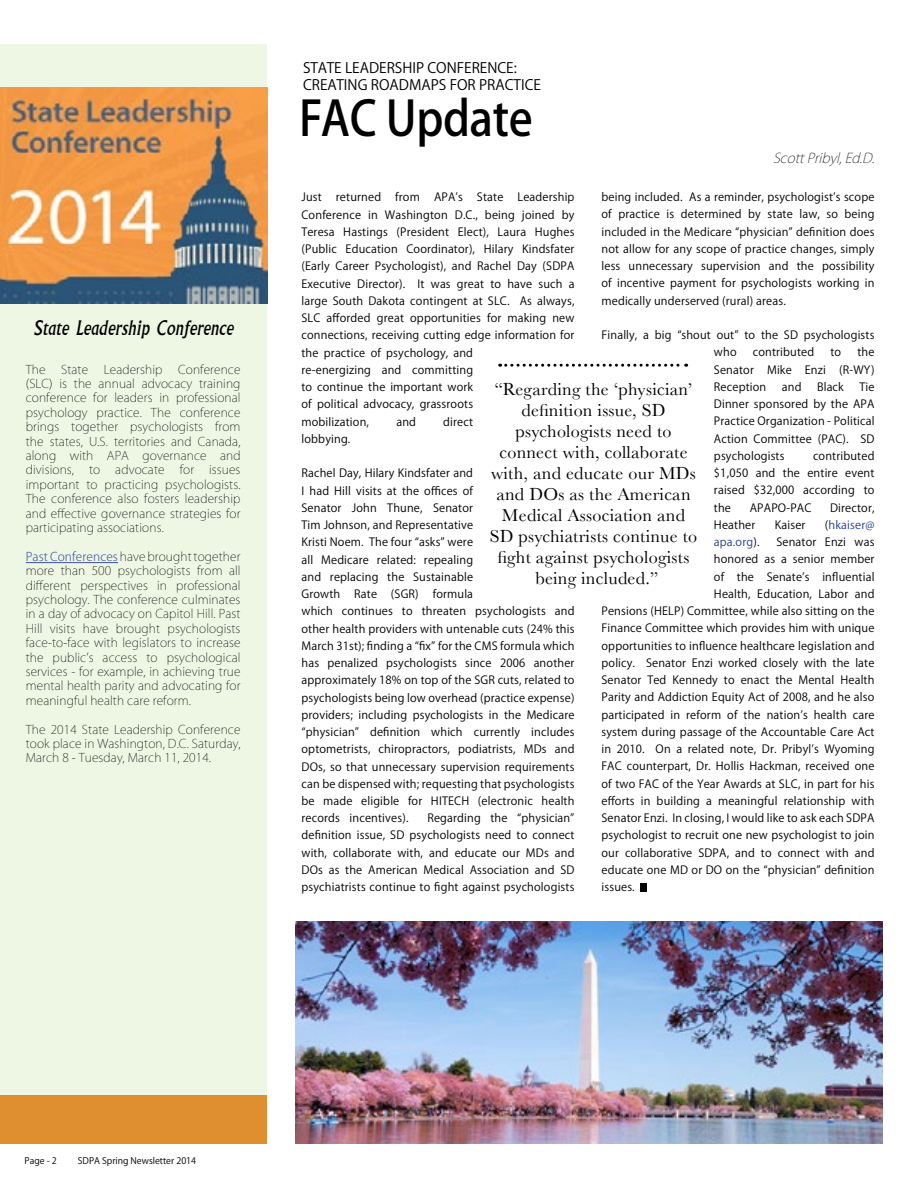
<style>
.page{position:relative;width:918px;height:1188px;background:#fff}
.page>*{position:absolute;margin:0;border:0;box-sizing:border-box;transform-origin:0 0}
.t1{font:500 47.85px "Koz Go Pro";letter-spacing:-.01em;color:#000;scale:.93 1}
.t2{font:italic 19.5px "Albertus";letter-spacing:.01em;color:#000}
.t3{font:18px/21px "Baskerville";letter-spacing:.015em;color:#000;text-align:center}
.t4{font:14.25px/17.1px "Koz Go Pro";color:#000}
.t5{font:italic 200 13.5px "Koz Go Pro";color:#000}
.t6{font:200 12px/14.4px "Koz Go Pro";letter-spacing:.01em;color:#000;text-align:justify}
.t7{font:11.25px/17.2px "Koz Go Pro";letter-spacing:.015em;color:#000;text-align:justify}
.t8{font:11.25px "Koz Go Pro";letter-spacing:.015em;color:#25408f}
.t9{font:9px "Koz Go Pro";color:#000}
.s1{font-weight:300;color:#4053a4}
.s2{color:#000}
</style>
<div class="page">
<div style="left:0;top:44px;width:267px;height:1052px;background:#eef6e4"></div>
<img style="left:0;top:87px;width:267px;height:216px">
<hr style="left:26px;top:562px;width:92px;height:1px;background:#4053a4">
<img style="left:295px;top:921px;width:588px;height:223px">
<div style="left:0;top:1096px;width:267px;height:48px;background:#df8f2f"></div>
<svg style="left:500px;top:364px;width:187px;height:3px"></svg>
<div style="left:641px;top:883px;width:6px;height:9px;background:#000"></div>
<h2 class="t2" style="left:33px;top:317px;width:201px">State Leadership Conference</h2>
<p class="t6" style="left:26px;top:362px;width:216px;text-indent:152px">Conference (SLC) is the annual advocacy training conference for leaders in professional psychology practice. The conference brings together psychologists from the states, U.S. territories and Canada, along with APA governance and divisions,</p>
<p class="t6" style="left:26px;top:362px;width:21px">The</p>
<p class="t6" style="left:61px;top:362px;width:29px">State</p>
<p class="t6" style="left:104px;top:362px;width:60px">Leadership</p>
<p class="t6" style="left:89px;top:463px;width:13px">to</p>
<p class="t6" style="left:115px;top:463px;width:51px">advocate</p>
<p class="t6" style="left:180px;top:463px;width:16px">for</p>
<p class="t6" style="left:26px;top:463px;width:216px;text-indent:183px">issues important to practicing psychologists.<br>The conference also fosters leadership and effective governance strategies for participating associations.</p>
<p class="t6" style="left:26px;top:549px;width:216px"><span class="s1">Past Conferences</span> have brought together more than 500 psychologists from all different perspectives in professional psychology. The conference culminates in a day of advocacy on Capitol Hill. Past Hill visits have brought psychologists face-to-face with legislators to increase the publicʼs access to psychological services - for example, in achieving true mental health parity and advocating for meaningful health care reform.</p>
<p class="t6" style="left:26px;top:722px;width:216px">The 2014 State Leadership Conference took place in Washington, D.C. Saturday, March 8 - Tuesday, March 11, 2014.</p>
<p class="t4" style="left:303px;top:60px;width:240px">STATE LEADERSHIP CONFERENCE:<br>CREATING ROADMAPS FOR PRACTICE</p>
<h1 class="t1" style="left:299px;top:88px;width:253px">FAC Update</h1>
<p class="t5" style="left:773px;top:149px;width:107px">ScottPribyl,Ed.D.</p>
<p class="t7" style="left:602px;top:189px;width:275px">being included. As a reminder, psychologistʼs scope of practice is determined by state law, so being included in the Medicare “physician” definition does not allow for any scope of practice changes, simply less unnecessary supervision and the possibility of incentive payment for psychologists working in medically underserved (rural) areas.</p>
<p class="t7" style="left:714px;top:327px;width:162px;text-indent:-112px">Finally, a big “shout out” to the SD psychologists who</p>
<p class="t7" style="left:302px;top:189px;width:22px">Just</p>
<p class="t7" style="left:336px;top:189px;width:47px">returned</p>
<p class="t7" style="left:395px;top:189px;width:26px">from</p>
<p class="t7" style="left:434px;top:189px;width:30px">APAʼs</p>
<p class="t7" style="left:477px;top:189px;width:28px">State</p>
<p class="t7" style="left:302px;top:189px;width:275px;text-align:left;text-indent:216px">Leadership Conference in Washington D.C., being joined by Teresa Hastings (President Elect), Laura Hughes (Public Education Coordinator), Hilary Kindsfater (Early Career Psychologist), and Rachel Day (SDPA Executive Director). It was great to have such a large South Dakota contingent at SLC. As always, SLC afforded great opportunities for making new connections, receiving cutting edge information for the practice of psychology, and<br>re-energizing and committing<br>to continue the important work<br>of political advocacy, grassroots<br>mobilization,</p>
<p class="t7" style="left:714px;top:344px;width:162px;text-indent:143px">the Senator Mike Enzi (R-WY)<br>Reception</p>
<p class="t7" style="left:753px;top:344px;width:63px">contributed</p>
<p class="t7" style="left:830px;top:344px;width:12px">to</p>
<p class="t7" style="left:782px;top:378px;width:21px">and</p>
<p class="t7" style="left:817px;top:378px;width:28px">Black</p>
<p class="t7" style="left:714px;top:378px;width:162px;text-indent:145px">Tie Dinner sponsored by the APA Practice Organization - Political Action Committee (PAC). SD psychologists</p>
<p class="t3" style="left:490px;top:379px;width:209px">“Regarding the ‘physician’ definition issue, SD psychologists need to connect with, collaborate with, and educate our MDs and DOs as the American<br>Medical Association and<br>SD psychiatrists continue to fight against psychologists being included.”</p>
<p class="t7" style="left:396px;top:413px;width:21px">and</p>
<p class="t7" style="left:443px;top:413px;width:31px">direct</p>
<p class="t7" style="left:302px;top:430px;width:50px">lobbying.</p>
<p class="t7" style="left:302px;top:465px;width:275px;text-align:left">Rachel Day, Hilary Kindsfater and<br>I had Hill visits at the offices of<br>Senator John Thune, Senator<br>Tim Johnson, and Representative<br>Kristi Noem. The four “asks” were<br>all Medicare related: repealing<br>and replacing the Sustainable<br>Growth Rate (SGR) formula<br>which continues to threaten psychologists and other health providers with untenable cuts (24% this March 31st); finding a “fix” for the CMS formula which has penalized psychologists since 2006 another approximately 18% on top of the SGR cuts, related to psychologists being low overhead (practice expense) providers; including psychologists in the Medicare “physician” definition which currently includes optometrists, chiropractors, podiatrists, MDs and DOs, so that unnecessary supervision requirements can be dispensed with; requesting that psychologists be made eligible for HITECH (electronic health records incentives).</p>
<p class="t7" style="left:714px;top:447px;width:162px;text-indent:99px">contributed $1,050 and the entire event raised $32,000 according to the</p>
<p class="t7" style="left:750px;top:499px;width:63px">APAPO-PAC</p>
<p class="t7" style="left:830px;top:499px;width:46px">Director,</p>
<p class="t7" style="left:714px;top:516px;width:43px">Heather</p>
<p class="t7" style="left:775px;top:516px;width:32px">Kaiser</p>
<p class="t8" style="left:825px;top:517px;width:51px"><span class="s2">(</span>hkaiser@</p>
<p class="t8" style="left:714px;top:535px;width:47px">apa.org<span class="s2">).</span></p>
<p class="t7" style="left:776px;top:534px;width:100px">Senator Enzi was</p>
<p class="t7" style="left:714px;top:551px;width:162px">honored as a senior member</p>
<p class="t7" style="left:714px;top:568px;width:162px">of the Senateʼs influential</p>
<p class="t7" style="left:714px;top:585px;width:162px">Health, Education, Labor and</p>
<p class="t7" style="left:602px;top:603px;width:275px">Pensions (HELP) Committee, while also sitting on the</p>
<p class="t7" style="left:602px;top:620px;width:275px">Finance Committee which provides him with unique</p>
<p class="t7" style="left:602px;top:637px;width:275px">opportunities to influence healthcare legislation and</p>
<p class="t7" style="left:602px;top:654px;width:275px">policy. Senator Enzi worked closely with the late</p>
<p class="t7" style="left:602px;top:672px;width:275px">Senator Ted Kennedy to enact the Mental Health</p>
<p class="t7" style="left:602px;top:689px;width:275px">Parity and Addiction Equity Act of 2008, and he also</p>
<p class="t7" style="left:602px;top:706px;width:275px">participated in reform of the nationʼs health care</p>
<p class="t7" style="left:602px;top:723px;width:275px">system during passage of the Accountable Care Act</p>
<p class="t7" style="left:602px;top:741px;width:275px">in 2010. On a related note, Dr. Pribylʼs Wyoming</p>
<p class="t7" style="left:602px;top:758px;width:275px">FAC counterpart, Dr. Hollis Hackman, received one</p>
<p class="t7" style="left:602px;top:775px;width:275px">of two FAC of the Year Awards at SLC, in part for his</p>
<p class="t7" style="left:602px;top:792px;width:275px">efforts in building a meaningful relationship with</p>
<p class="t7" style="left:602px;top:810px;width:275px">Senator Enzi. In closing, I would like to ask each SDPA</p>
<p class="t7" style="left:602px;top:827px;width:275px">psychologist to recruit one new psychologist to join</p>
<p class="t7" style="left:602px;top:844px;width:275px">our collaborative SDPA, and to connect with and</p>
<p class="t7" style="left:602px;top:861px;width:275px">educate one MD or DO on the “physician” definition</p>
<p class="t7" style="left:602px;top:879px;width:35px">issues.</p>
<p class="t7" style="left:302px;top:810px;width:275px;text-indent:126px">Regarding the “physician” definition issue, SD psychologists need to connect with, collaborate with, and educate our MDs and DOs as the American Medical Association and SD psychiatrists continue to fight against psychologists</p>
<p class="t9" style="left:25px;top:1155px;width:34px">Page - 2</p>
<p class="t9" style="left:78px;top:1155px;width:120px">SDPA Spring Newsletter 2014</p>
</div>
